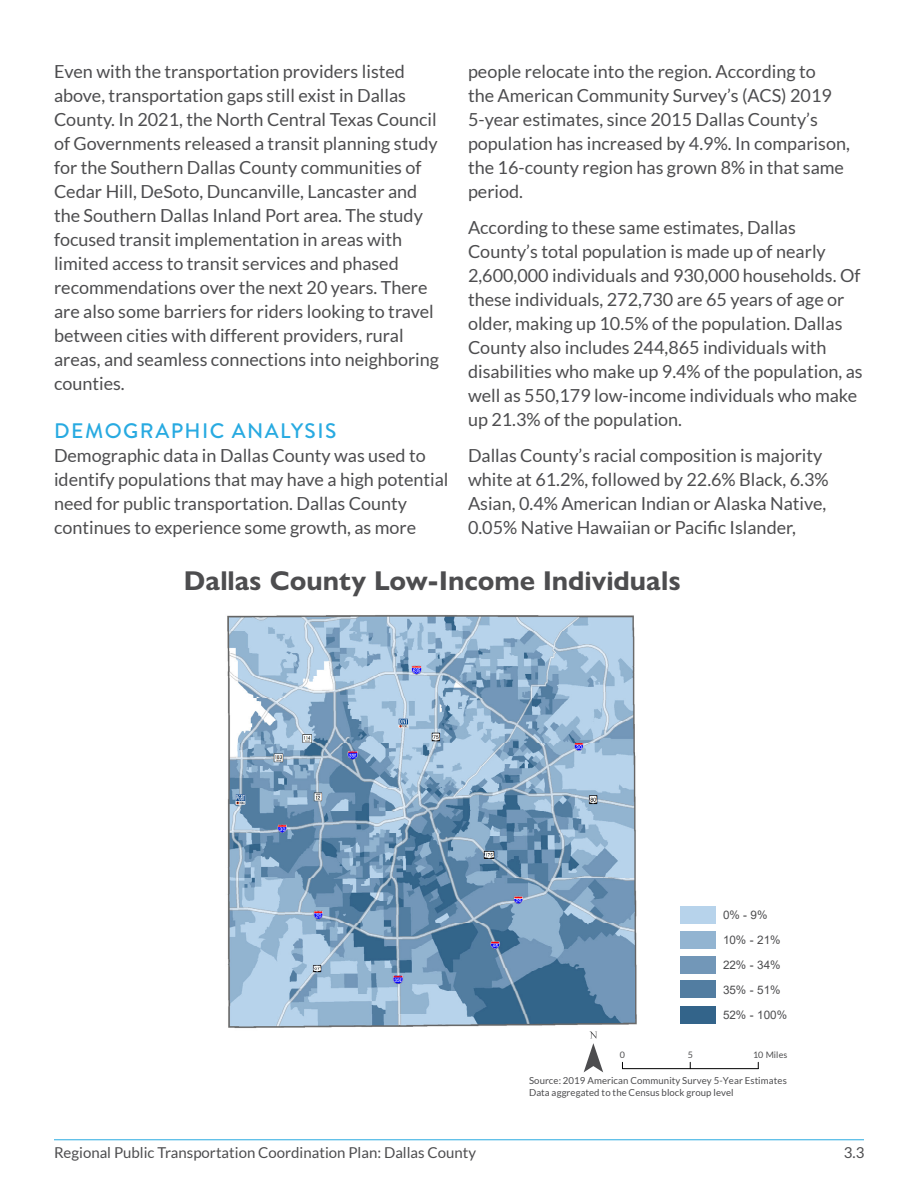
<style>
.page{position:relative;width:918px;height:1188px;background:#fff}
.page>*{position:absolute;margin:0;border:0;box-sizing:border-box;transform-origin:0 0}
.t1{font:59.4px "ESRI North";color:#4d4d4f}
.t2{font:700 27.3px "Gill Sans Nova";color:#4d4d4f}
.t3{font:500 21px "Brandon Grotesque";letter-spacing:.07em;color:#28aae1}
.t4{font:18px/24px "Lato";color:#4d4d4f}
.t5{font:15px "Lato";color:#4d4d4f}
.t6{font:11.7px/25px "Arial";letter-spacing:.005em;color:#4d4d4f}
.t7{font:9.6px/11.7px "Lato";letter-spacing:.005em;color:#4d4d4f}
.t8{font:8.85px "Lato";color:#4d4d4f}
</style>
<div class="page">
<hr style="left:54px;top:1139px;width:810px;height:1px;background:#28aae1">
<img style="left:227px;top:615px;width:524px;height:455px">
<hr style="left:622px;top:1068px;width:136px;height:1px;background:#000">
<div style="left:681px;top:906px;width:35px;height:17px;background:#b7d3eb"></div>
<div style="left:681px;top:931px;width:35px;height:17px;background:#92b4d1"></div>
<div style="left:681px;top:956px;width:35px;height:17px;background:#7297b8"></div>
<div style="left:681px;top:981px;width:35px;height:17px;background:#527da1"></div>
<div style="left:681px;top:1006px;width:35px;height:17px;background:#33648a"></div>
<p class="t4" style="left:54px;top:59px;width:387px">Even with the transportation providers listed above, transportation gaps still exist in Dallas County. In 2021, the North Central Texas Council of Governments released a transit planning study for the Southern Dallas County communities of Cedar Hill, DeSoto, Duncanville, Lancaster and the Southern Dallas Inland Port area. The study focused transit implementation in areas with limited access to transit services and phased recommendations over the next 20 years. There are also some barriers for riders looking to travel between cities with different providers, rural areas, and seamless connections into neighboring counties.</p>
<p class="t3" style="left:54px;top:416px;width:284px">DEMOGRAPHIC ANALYSIS</p>
<p class="t4" style="left:54px;top:443px;width:396px">Demographic data in Dallas County was used to identify populations that may have a high potential need for public transportation. Dallas County continues to experience some growth, as more</p>
<p class="t4" style="left:468px;top:59px;width:383px">people relocate into the region. According to<br>the American Community Survey’s (ACS) 2019<br>5-year estimates, since 2015 Dallas County’s population has increased by 4.9%. In comparison, the 16-county region has grown 8% in that same period.</p>
<p class="t4" style="left:468px;top:215px;width:396px">According to these same estimates, Dallas County’s total population is made up of nearly 2,600,000 individuals and 930,000 households. Of these individuals, 272,730 are 65 years of age or older, making up 10.5% of the population. Dallas County also includes 244,865 individuals with disabilities who make up 9.4% of the population, as well as 550,179 low-income individuals who make up 21.3% of the population.</p>
<p class="t4" style="left:468px;top:443px;width:362px">Dallas County’s racial composition is majority white at 61.2%, followed by 22.6% Black, 6.3% Asian, 0.4% American Indian or Alaska Native, 0.05% Native Hawaiian or Pacific Islander,</p>
<h2 class="t2" style="left:184px;top:564px;width:498px">Dallas County Low-Income Individuals</h2>
<p class="t6" style="left:723px;top:902px;width:66px">0% - 9%<br>10% - 21%<br>22% - 34%<br>35% - 51%<br>52% - 100%</p>
<h1 class="t1" style="left:584px;top:1017px;width:21px">¯</h1>
<p class="t8" style="left:620px;top:1049px;width:7px">0</p>
<p class="t8" style="left:688px;top:1049px;width:7px">5</p>
<p class="t8" style="left:753px;top:1049px;width:36px">10 Miles</p>
<p class="t7" style="left:529px;top:1075px;width:259px">Source: 2019 American Community Survey 5-Year Estimates<br>Data aggregated to the Census block group level</p>
<p class="t5" style="left:54px;top:1144px;width:424px">Regional Public Transportation Coordination Plan: Dallas County</p>
<p class="t5" style="left:844px;top:1144px;width:22px">3.3</p>
</div>
